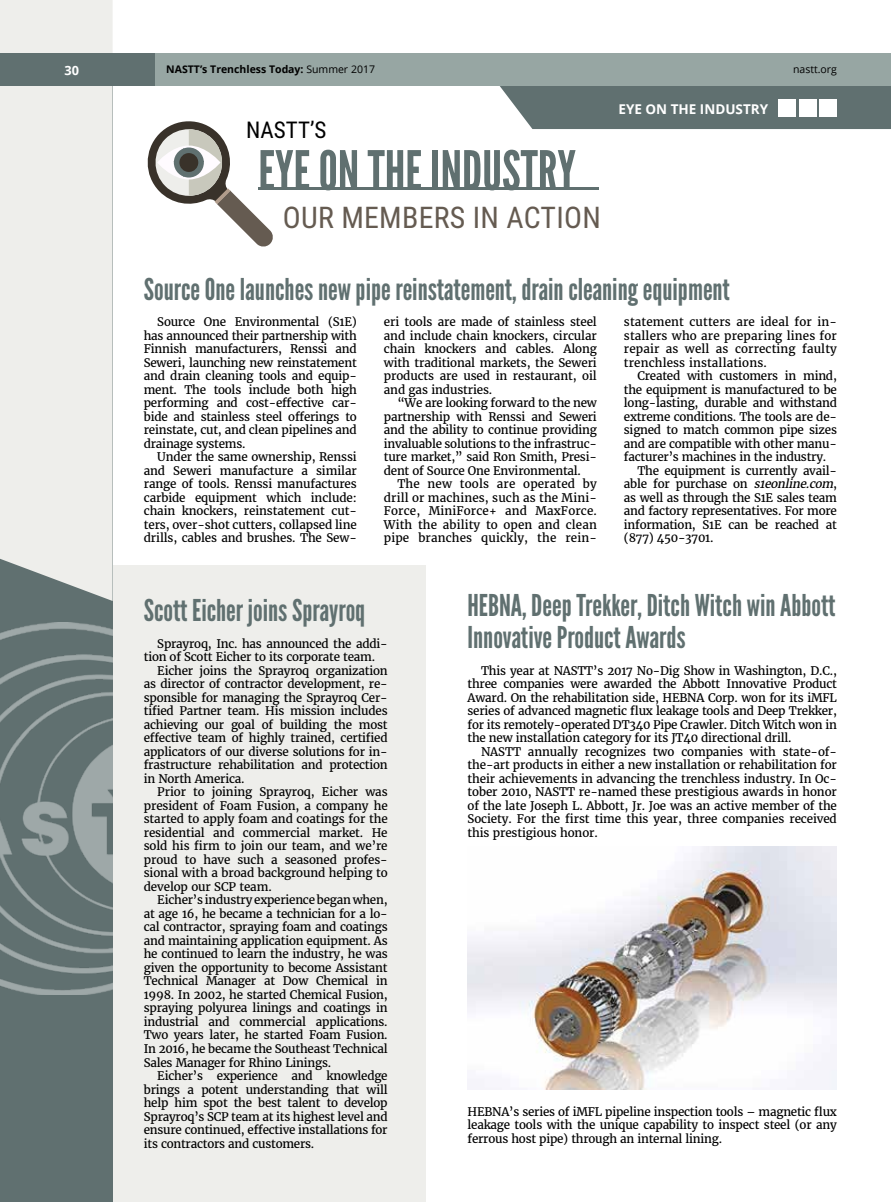
<style>
.page{position:relative;width:891px;height:1202px;background:#fff}
.page>*{position:absolute;margin:0;border:0;box-sizing:border-box;transform-origin:0 0}
.t1{font:54.3px "League Gothic";color:#607070}
.t2{font:30px/31.5px "League Gothic";color:#607070}
.t3{font:29.85px "Roboto Condensed";letter-spacing:.01em;color:#655b51}
.t4{font:23.1px "Roboto Condensed";letter-spacing:.005em;color:#000}
.t5{font:700 13.5px "Open Sans";color:#fff}
.t6{font:700 12.75px "Open Sans";color:#fff}
.t7{font:11.7px/13.5px "Merriweather";letter-spacing:-.02em;color:#000;text-align:justify}
.t8{font:700 10.5px "Open Sans";color:#000}
.t9{font:10.5px "Open Sans";color:#000}
.s1{font-weight:400}
.s2{font-style:italic}
</style>
<div class="page">
<div style="left:0;top:566px;width:425px;height:636px;background:#eeeeeb"></div>
<div style="left:0;top:53px;width:113px;height:1149px;background:#607070"></div>
<div style="left:0;top:0;width:113px;height:601px;background:#eeeeeb"></div>
<img style="left:0;top:622px;width:113px;height:372px">
<div style="left:500px;top:86px;width:391px;height:43px;background:#607070"></div>
<div style="left:0;top:53px;width:891px;height:33px;background:#97a6a3"></div>
<div style="left:0;top:53px;width:154px;height:33px;background:#607070"></div>
<div style="left:778px;top:100px;width:17px;height:17px;background:#fff"></div>
<div style="left:799px;top:100px;width:17px;height:17px;background:#fff"></div>
<div style="left:820px;top:100px;width:17px;height:17px;background:#fff"></div>
<svg style="left:147px;top:121px;width:127px;height:126px"></svg>
<svg style="left:157px;top:145px;width:64px;height:34px"></svg>
<svg style="left:174px;top:147px;width:30px;height:30px"></svg>
<div style="left:179px;top:153px;width:19px;height:19px;background:#39322a;border-radius:50%"></div>
<hr style="left:258px;top:188px;width:341px;height:2px;background:#607070">
<img style="left:468px;top:846px;width:369px;height:243px">
<p class="t6" style="left:64px;top:61px;width:16px">30</p>
<p class="t8" style="left:166px;top:62px;width:210px">NASTT’s Trenchless Today: <span class="s1">Summer 2017</span></p>
<p class="t9" style="left:793px;top:62px;width:45px">nastt.org</p>
<p class="t5" style="left:618px;top:99px;width:151px">EYE ON THE INDUSTRY</p>
<h3 class="t4" style="left:246px;top:114px;width:82px">NASTT’S</h3>
<h1 class="t1" style="left:258px;top:138px;width:319px">EYE ON THE INDUSTRY</h1>
<h3 class="t3" style="left:283px;top:196px;width:320px">OUR MEMBERS IN ACTION</h3>
<h2 class="t2" style="left:144px;top:273px;width:588px">Source One launches new pipe reinstatement, drain cleaning equipment</h2>
<p class="t7" style="left:144px;top:315px;width:215px;text-indent:14px">Source One Environmental (S1E) has announced their partnership with Finnish manufacturers, Renssi and Seweri, launching new reinstatement and drain cleaning tools and equip&shy;ment. The tools include both high performing and cost-effective car&shy;bide and stainless steel offerings to reinstate, cut, and clean pipelines and drainage systems.</p>
<p class="t7" style="left:144px;top:450px;width:215px;text-indent:14px">Under the same ownership, Renssi and Seweri manufacture a similar range of tools. Renssi manufactures carbide equipment which include: chain knockers, reinstatement cut&shy;ters, over-shot cutters, collapsed line drills, cables and brushes. The Sew-</p>
<p class="t7" style="left:384px;top:315px;width:215px">eri tools are made of stainless steel and include chain knockers, circular chain knockers and cables. Along with traditional markets, the Seweri products are used in restaurant, oil and gas industries.</p>
<p class="t7" style="left:384px;top:396px;width:215px;text-indent:14px">“We are looking forward to the new partnership with Renssi and Seweri and the ability to continue providing invaluable solutions to the infrastruc&shy;ture market,” said Ron Smith, Presi&shy;dent of Source One Environmental.</p>
<p class="t7" style="left:384px;top:477px;width:215px;text-indent:14px">The new tools are operated by drill or machines, such as the Mini-Force, MiniForce+ and MaxForce.<br>With the ability to open and clean pipe branches quickly, the rein-</p>
<p class="t7" style="left:624px;top:315px;width:215px">statement cutters are ideal for in&shy;stallers who are preparing lines for repair as well as correcting faulty trenchless installations.</p>
<p class="t7" style="left:637px;top:369px;width:201px">Created with customers in mind,</p>
<p class="t7" style="left:624px;top:383px;width:215px">the equipment is manufactured to be</p>
<p class="t7" style="left:624px;top:396px;width:215px">long-lasting, durable and withstand</p>
<p class="t7" style="left:624px;top:410px;width:215px">extreme conditions. The tools are de-</p>
<p class="t7" style="left:624px;top:423px;width:215px">signed to match common pipe sizes</p>
<p class="t7" style="left:624px;top:436px;width:215px">and are compatible with other manu-</p>
<p class="t7" style="left:624px;top:450px;width:204px">facturer’s machines in the industry.</p>
<p class="t7" style="left:637px;top:463px;width:201px">The equipment is currently avail-</p>
<p class="t7" style="left:624px;top:477px;width:215px">able for purchase on <span class="s2">s1eonline.com</span>,</p>
<p class="t7" style="left:624px;top:490px;width:215px">as well as through the S1E sales team</p>
<p class="t7" style="left:624px;top:504px;width:215px">and factory representatives. For more</p>
<p class="t7" style="left:624px;top:517px;width:215px">information, S1E can be reached at</p>
<p class="t7" style="left:624px;top:531px;width:91px">(877) 450-3701.</p>
<h2 class="t2" style="left:144px;top:594px;width:223px">Scott Eicher joins Sprayroq</h2>
<p class="t7" style="left:144px;top:637px;width:245px;text-indent:14px">Sprayroq, Inc. has announced the addi&shy;tion of Scott Eicher to its corporate team.</p>
<p class="t7" style="left:144px;top:664px;width:245px;text-indent:14px">Eicher joins the Sprayroq organization as director of contractor development, re&shy;sponsible for managing the Sprayroq Cer&shy;tified Partner team. His mission includes achieving our goal of building the most effective team of highly trained, certified applicators of our diverse solutions for in&shy;frastructure rehabilitation and protection in North America.</p>
<p class="t7" style="left:144px;top:785px;width:245px;text-indent:14px">Prior to joining Sprayroq, Eicher was president of Foam Fusion, a company he started to apply foam and coatings for the residential and commercial market. He sold his firm to join our team, and we’re proud to have such a seasoned profes&shy;sional with a broad background helping to develop our SCP team.</p>
<p class="t7" style="left:144px;top:893px;width:245px;text-indent:14px">Eicher’s industry experience began when, at age 16, he became a technician for a lo&shy;cal contractor, spraying foam and coatings and maintaining application equipment. As he continued to learn the industry, he was given the opportunity to become Assistant Technical Manager at Dow Chemical in 1998. In 2002, he started Chemical Fusion, spraying polyurea linings and coatings in industrial and commercial applications.<br>Two years later, he started Foam Fusion.<br>In 2016, he became the Southeast Technical Sales Manager for Rhino Linings.</p>
<p class="t7" style="left:144px;top:1069px;width:245px;text-indent:14px">Eicher’s experience and knowledge brings a potent understanding that will help him spot the best talent to develop Sprayroq’s SCP team at its highest level and ensure continued, effective installations for its contractors and customers.</p>
<h2 class="t2" style="left:468px;top:590px;width:369px">HEBNA, Deep Trekker, Ditch Witch win Abbott<br>Innovative Product Awards</h2>
<p class="t7" style="left:468px;top:664px;width:371px;text-indent:14px">This year at NASTT’s 2017 No-Dig Show in Washington, D.C., three companies were awarded the Abbott Innovative Product Award. On the rehabilitation side, HEBNA Corp. won for its iMFL series of advanced magnetic flux leakage tools and Deep Trekker, for its remotely-operated DT340 Pipe Crawler. Ditch Witch won in the new installation category for its JT40 directional drill.</p>
<p class="t7" style="left:468px;top:745px;width:371px;text-indent:14px">NASTT annually recognizes two companies with state-of&shy;the-art products in either a new installation or rehabilitation for their achievements in advancing the trenchless industry. In Oc&shy;tober 2010, NASTT re-named these prestigious awards in honor of the late Joseph L. Abbott, Jr. Joe was an active member of the Society. For the first time this year, three companies received this prestigious honor.</p>
<p class="t7" style="left:468px;top:1105px;width:371px">HEBNA’s series of iMFL pipeline inspection tools – magnetic flux leakage tools with the unique capability to inspect steel (or any ferrous host pipe) through an internal lining.</p>
</div>
